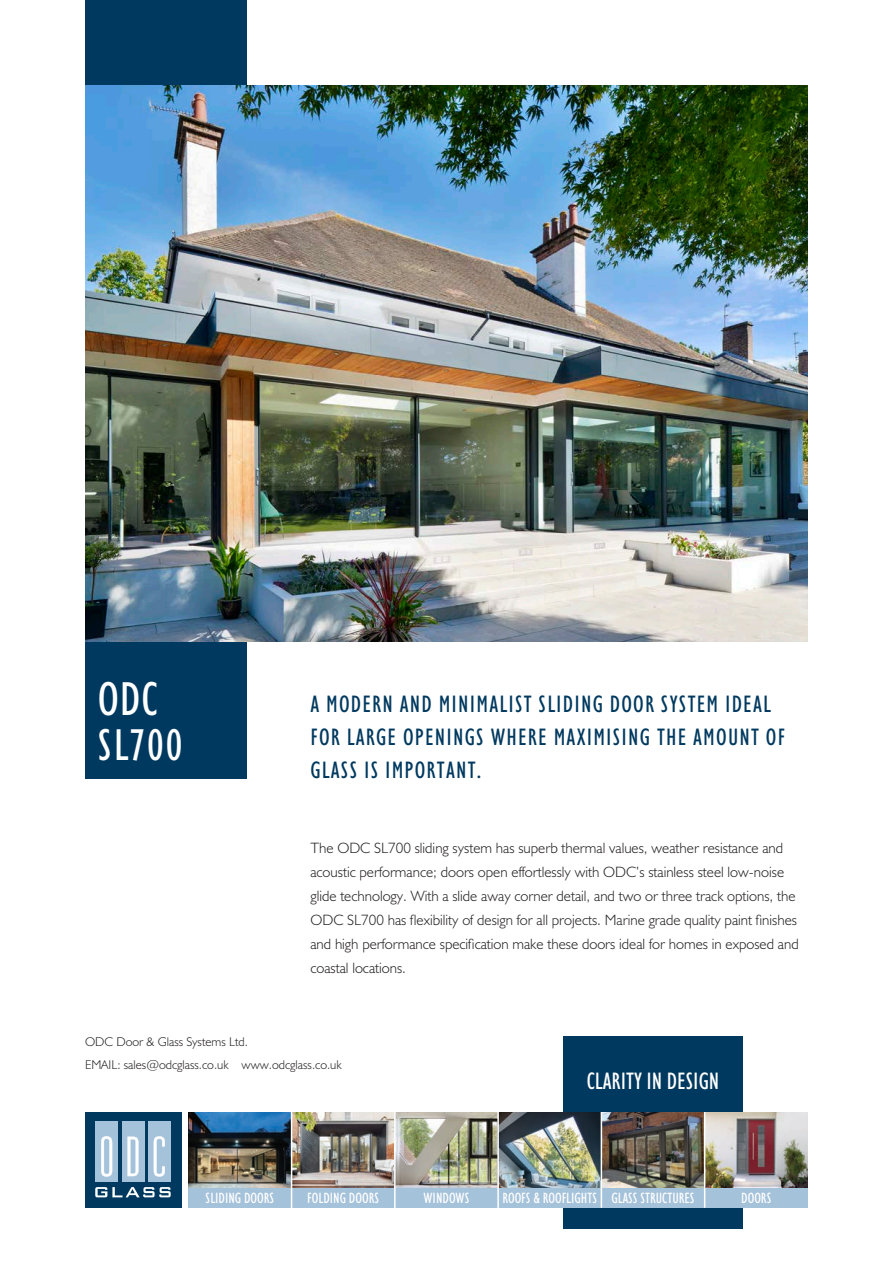
<style>
.page{position:relative;width:893px;height:1263px;background:#fff}
.page>*{position:absolute;margin:0;border:0;box-sizing:border-box;transform-origin:0 0}
.t1{font:condensed 48px "Humanist 521 BT";color:#fff}
.t2{font:condensed 45px "Humanist 521 BT";letter-spacing:.04em;color:#fff}
.t3{font:condensed 24px/33px "Humanist 521 BT";letter-spacing:.05em;color:#00395f}
.t4{font:condensed 24px "Humanist 521 BT";color:#fff}
.t5{font:300 15px/24px "Humanist 521 BT";color:#231f20}
.t6{font:condensed 15px "Humanist 521 BT";color:#fff}
.t7{font:300 12.75px "Humanist 521 BT";color:#231f20}
</style>
<div class="page">
<div style="left:563px;top:1036px;width:180px;height:193px;background:#00395f"></div>
<img style="left:188px;top:1112px;width:620px;height:76px">
<div style="left:188px;top:1188px;width:104px;height:20px;background:#a5c2db"></div>
<div style="left:292px;top:1188px;width:103px;height:20px;background:#a5c2db"></div>
<hr style="left:291px;top:1109px;width:1px;height:103px;background:#fff">
<div style="left:395px;top:1188px;width:103px;height:20px;background:#a5c2db"></div>
<div style="left:498px;top:1188px;width:103px;height:20px;background:#a5c2db"></div>
<div style="left:601px;top:1188px;width:104px;height:20px;background:#a5c2db"></div>
<div style="left:705px;top:1188px;width:103px;height:20px;background:#a5c2db"></div>
<hr style="left:394px;top:1109px;width:2px;height:103px;background:#fff">
<hr style="left:497px;top:1106px;width:2px;height:105px;background:#fff">
<hr style="left:601px;top:1112px;width:1px;height:96px;background:#fff">
<hr style="left:704px;top:1112px;width:1px;height:96px;background:#fff">
<div style="left:85px;top:1112px;width:96px;height:96px;background:#00395f"></div>
<svg style="left:95px;top:1187px;width:76px;height:10px"></svg>
<div style="left:95px;top:1121px;width:23px;height:61px;background:#a5c2db"></div>
<svg style="left:101px;top:1136px;width:11px;height:41px"></svg>
<div style="left:122px;top:1121px;width:22px;height:61px;background:#a5c2db"></div>
<svg style="left:127px;top:1136px;width:12px;height:40px"></svg>
<div style="left:148px;top:1121px;width:23px;height:61px;background:#a5c2db"></div>
<svg style="left:154px;top:1136px;width:11px;height:41px"></svg>
<div style="left:85px;top:0;width:162px;height:778px;background:#00395f"></div>
<img style="left:85px;top:85px;width:723px;height:557px">
<p class="t1" style="left:98px;top:671px;width:62px">ODC</p>
<p class="t2" style="left:98px;top:719px;width:86px">SL700</p>
<p class="t3" style="left:310px;top:687px;width:476px">A MODERN AND MINIMALIST SLIDING DOOR SYSTEM IDEAL<br>FOR LARGE OPENINGS WHERE MAXIMISING THE AMOUNT OF<br>GLASS IS IMPORTANT.</p>
<p class="t5" style="left:310px;top:836px;width:490px">The ODC SL700 sliding system has superb thermal values, weather resistance and acoustic performance; doors open effortlessly with ODC’s stainless steel low-noise glide technology. With a slide away corner detail, and two or three track options, the ODC SL700 has flexibility of design for all projects. Marine grade quality paint finishes and high performance specification make these doors ideal for homes in exposed and coastal locations.</p>
<p class="t7" style="left:85px;top:1034px;width:164px">ODC Door &amp; Glass Systems Ltd.</p>
<p class="t7" style="left:85px;top:1057px;width:258px">EMAIL: sales@odcglass.co.uk www.odcglass.co.uk</p>
<p class="t4" style="left:587px;top:1067px;width:134px">CLARITY IN DESIGN</p>
<p class="t6" style="left:206px;top:1190px;width:70px">SLIDING DOORS</p>
<p class="t6" style="left:307px;top:1190px;width:73px">FOLDING DOORS</p>
<p class="t6" style="left:424px;top:1190px;width:47px">WINDOWS</p>
<p class="t6" style="left:502px;top:1190px;width:96px">ROOFS &amp; ROOFLIGHTS</p>
<p class="t6" style="left:611px;top:1189px;width:85px">GLASS STRUCTURES</p>
<p class="t6" style="left:741px;top:1190px;width:32px">DOORS</p>
</div>
